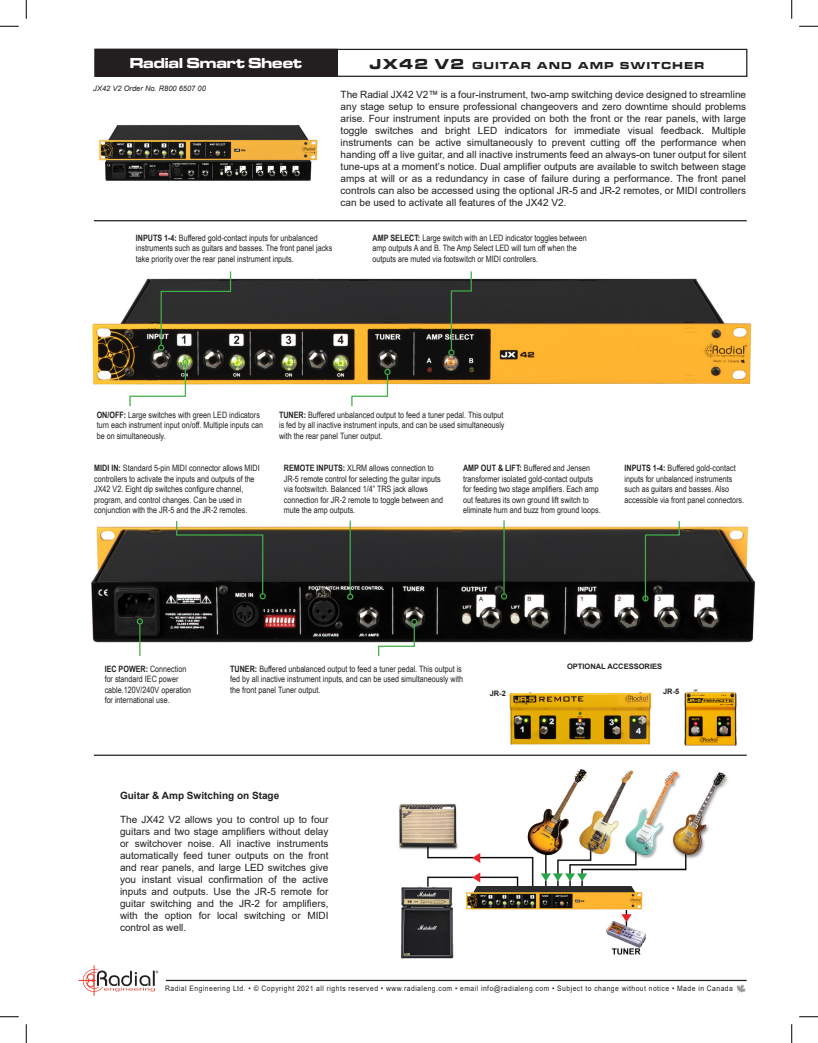
<style>
.page{position:relative;width:818px;height:1043px;background:#fff}
.page>*{position:absolute;margin:0;border:0;box-sizing:border-box;transform-origin:0 0}
.t1{font:15px "Microgramma D Bold Exte";color:#fff}
.t2{font:15px "Microgramma D Bold Exte";letter-spacing:.1em;color:#231f20}
.t3{font:10.5px "Microgramma D Bold Exte";letter-spacing:.145em;color:#231f20}
.Head_Paragraph{font:10px/12px "Arial";color:#231f20;text-align:justify}
.Head_Paragraph-2{font:700 10px "Arial";color:#231f20}
.Feature_Flyouts{font:8.75px/10.5px "Arial Narrow";color:#231f20}
.t4{font:7.5px "Arial";letter-spacing:.07em;color:#231f20;scale:.9 1}
.Part_No{font:700 7.5px "Arial";color:#231f20}
.Part_No-2{font:italic 7.5px "Arial";color:#231f20}
.s1{font-weight:700}
</style>
<div class="page">
<img style="left:99px;top:125px;width:219px;height:56px">
<img style="left:91px;top:520px;width:664px;height:124px">
<img style="left:92px;top:278px;width:660px;height:107px">
<div style="left:94px;top:49px;width:653px;height:28px;border:1px solid #231f20"></div>
<div style="left:95px;top:49px;width:242px;height:27px;background:#231f20"></div>
<div style="left:94px;top:49px;width:244px;height:28px;border:1px solid #231f20"></div>
<hr style="left:166px;top:979px;width:580px;height:2px;background:#231f20">
<hr style="left:94px;top:965px;width:1px;height:30px;background:#e93e31">
<svg style="left:78px;top:969px;width:80px;height:23px"></svg>
<svg style="left:736px;top:984px;width:10px;height:9px"></svg>
<hr style="left:94px;top:220px;width:652px;height:1px;background:#231f20">
<hr style="left:94px;top:754px;width:652px;height:1px;background:#231f20">
<svg style="left:160px;top:271px;width:72px;height:75px;background:#565548"></svg>
<div style="left:158px;top:344px;width:6px;height:7px;border:1px solid #40ae49;border-radius:50%"></div>
<svg style="left:450px;top:271px;width:22px;height:80px;background:#4d5041"></svg>
<div style="left:448px;top:349px;width:6px;height:7px;border:1px solid #40ae49;border-radius:50%"></div>
<svg style="left:129px;top:359px;width:59px;height:48px"></svg>
<svg style="left:350px;top:369px;width:40px;height:38px"></svg>
<svg style="left:175px;top:520px;width:89px;height:75px;background:#43443e"></svg>
<div style="left:259px;top:593px;width:7px;height:6px;border:1px solid #40ae49;border-radius:50%"></div>
<svg style="left:642px;top:520px;width:38px;height:82px;background:#474a42"></svg>
<hr style="left:139px;top:624px;width:1px;height:32px;background:#40ae49">
<svg style="left:137px;top:618px;width:6px;height:6px"></svg>
<img style="left:684px;top:689px;width:53px;height:57px">
<img style="left:398px;top:769px;width:330px;height:190px">
<img style="left:509px;top:692px;width:143px;height:53px">
<svg style="left:377px;top:619px;width:40px;height:38px"></svg>
<hr style="left:349px;top:520px;width:2px;height:74px;background:#40ae49">
<div style="left:347px;top:593px;width:6px;height:7px;border:1px solid #40ae49;border-radius:50%"></div>
<hr style="left:503px;top:520px;width:1px;height:74px;background:#40ae49">
<svg style="left:501px;top:593px;width:6px;height:6px"></svg>
<div style="left:489px;top:896px;width:108px;height:78px;background:#fff"></div>
<img style="left:454px;top:886px;width:199px;height:23px">
<svg style="left:0;top:25px;width:19px;height:2px"></svg>
<svg style="left:799px;top:25px;width:19px;height:2px"></svg>
<svg style="left:0;top:1016px;width:19px;height:1px"></svg>
<svg style="left:799px;top:1016px;width:19px;height:1px"></svg>
<svg style="left:25px;top:0;width:2px;height:19px"></svg>
<svg style="left:25px;top:1024px;width:2px;height:18px"></svg>
<svg style="left:791px;top:0;width:1px;height:19px"></svg>
<svg style="left:791px;top:1024px;width:1px;height:18px"></svg>
<h1 class="t1" style="left:130px;top:52px;width:174px">Radial Smart Sheet</h1>
<p class="Part_No-2" style="left:93px;top:84px;width:114px">JX42 V2 Order No. R800 6507 00</p>
<p class="t2" style="left:370px;top:54px;width:95px">JX42 V2</p>
<p class="t3" style="left:472px;top:58px;width:233px">GUITAR AND AMP SWITCHER</p>
<p class="Head_Paragraph" style="left:340px;top:88px;width:407px">The Radial JX42 V2™ is a four-instrument, two-amp switching device designed to streamline any stage setup to ensure professional changeovers and zero downtime should problems arise. Four instrument inputs are provided on both the front or the rear panels, with large toggle switches and bright LED indicators for immediate visual feedback. Multiple instruments can be active simultaneously to prevent cutting off the performance when handing off a live guitar, and all inactive instruments feed an always-on tuner output for silent tune-ups at a moment’s notice. Dual amplifier outputs are available to switch between stage amps at will or as a redundancy in case of failure during a performance. The front panel controls can also be accessed using the optional JR-5 and JR-2 remotes, or MIDI controllers can be used to activate all features of the JX42 V2.</p>
<p class="Feature_Flyouts" style="left:136px;top:232px;width:198px"><span class="s1">INPUTS 1-4:</span> Buffered gold-contact inputs for unbalanced instruments such as guitars and basses. The front panel jacks take priority over the rear panel instrument inputs.</p>
<p class="Feature_Flyouts" style="left:372px;top:232px;width:216px"><span class="s1">AMP SELECT:</span> Large switch with an LED indicator toggles between amp outputs A and B. The Amp Select LED will turn off when the outputs are muted via footswitch or MIDI controllers.</p>
<p class="Feature_Flyouts" style="left:97px;top:409px;width:168px"><span class="s1">ON/OFF:</span> Large switches with green LED indicators turn each instrument input on/off. Multiple inputs can be on simultaneously.</p>
<p class="Feature_Flyouts" style="left:94px;top:462px;width:167px"><span class="s1">MIDI IN:</span> Standard 5-pin MIDI connector allows MIDI controllers to activate the inputs and outputs of the JX42 V2. Eight dip switches configure channel, program, and control changes. Can be used in conjunction with the JR-5 and the JR-2 remotes.</p>
<p class="Feature_Flyouts" style="left:279px;top:409px;width:227px;text-align:justify"><span class="s1">TUNER:</span> Buffered unbalanced output to feed a tuner pedal. This output is fed by all inactive instrument inputs, and can be used simultaneously with the rear panel Tuner output.</p>
<p class="Feature_Flyouts" style="left:284px;top:462px;width:161px"><span class="s1">REMOTE INPUTS:</span> XLRM allows connection to JR-5 remote control for selecting the guitar inputs via footswitch. Balanced 1/4” TRS jack allows connection for JR-2 remote to toggle between and mute the amp outputs.</p>
<p class="Feature_Flyouts" style="left:463px;top:462px;width:139px"><span class="s1">AMP OUT &amp; LIFT:</span> Buffered and Jensen transformer isolated gold-contact outputs for feeding two stage amplifiers. Each amp out features its own ground lift switch to eliminate hum and buzz from ground loops.</p>
<p class="Feature_Flyouts" style="left:624px;top:462px;width:121px"><span class="s1">INPUTS 1-4:</span> Buffered gold-contact inputs for unbalanced instruments such as guitars and basses. Also accessible via front panel connectors.</p>
<p class="Feature_Flyouts" style="left:105px;top:663px;width:88px"><span class="s1">IEC POWER:</span> Connection for standard IEC power cable.120V/240V operation for international use.</p>
<p class="Feature_Flyouts" style="left:230px;top:663px;width:234px"><span class="s1">TUNER:</span> Buffered unbalanced output to feed a tuner pedal. This output is fed by all inactive instrument inputs, and can be used simultaneously with the front panel Tuner output.</p>
<p class="Part_No" style="left:567px;top:661px;width:97px">OPTIONAL ACCESSORIES</p>
<p class="Part_No" style="left:489px;top:688px;width:18px">JR-2</p>
<p class="Part_No" style="left:663px;top:686px;width:18px">JR-5</p>
<p class="Head_Paragraph-2" style="left:120px;top:788px;width:161px">Guitar &amp; Amp Switching on Stage</p>
<p class="Head_Paragraph" style="left:120px;top:813px;width:210px">The JX42 V2 allows you to control up to four guitars and two stage amplifiers without delay or switchover noise. All inactive instruments automatically feed tuner outputs on the front and rear panels, and large LED switches give you instant visual confirmation of the active inputs and outputs. Use the JR-5 remote for guitar switching and the JR-2 for amplifiers, with the option for local switching or MIDI control as well.</p>
<p class="t4" style="left:165px;top:983px;width:632px">Radial Engineering Ltd. • © Copyright 2021 all rights reserved • www.radialeng.com • email info@radialeng.com • Subject to change without notice • Made in Canada</p>
</div>
